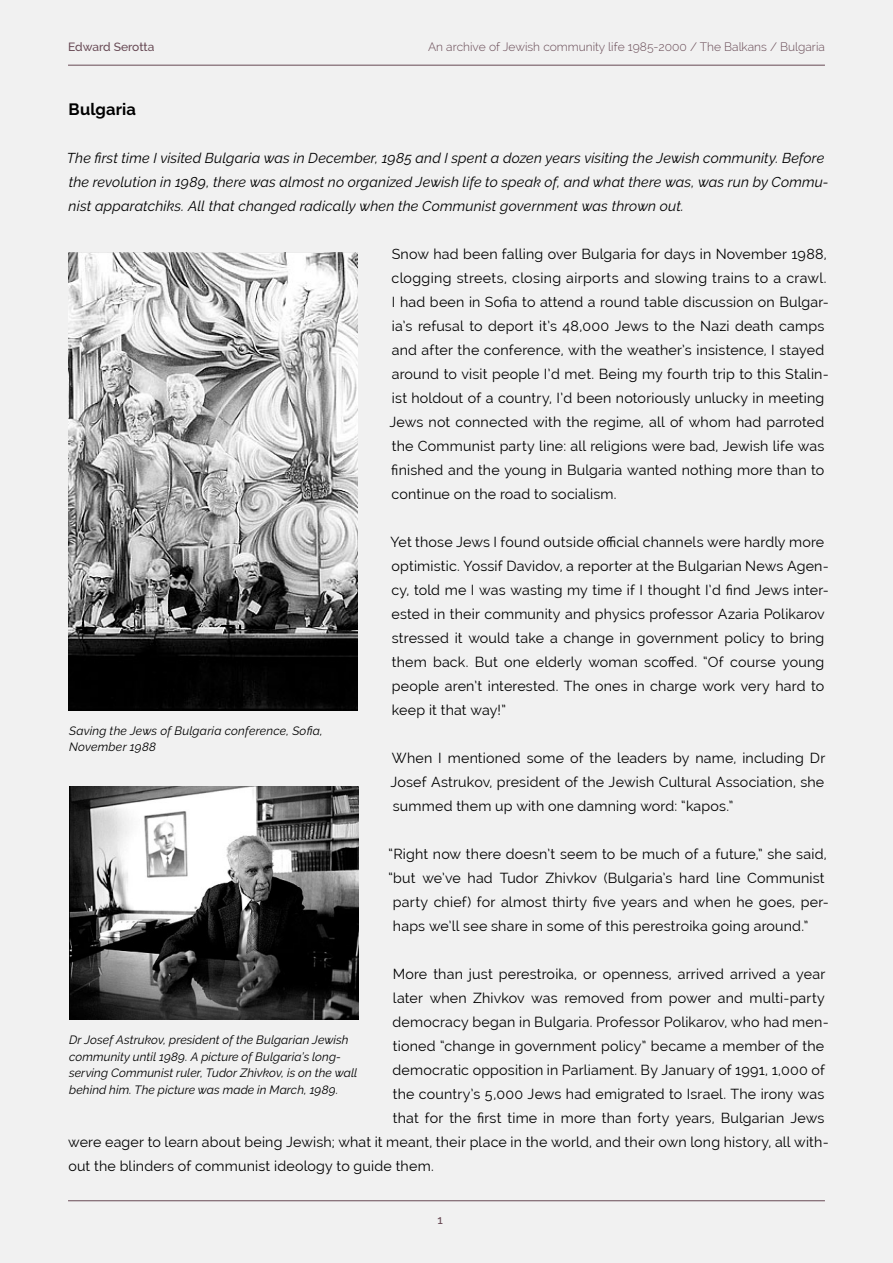
<style>
.page{position:relative;width:893px;height:1263px;background:#f1f1f1}
.page>*{position:absolute;margin:0;border:0;box-sizing:border-box;transform-origin:0 0}
.t1{font:700 16.5px "Raleway";letter-spacing:.005em;color:#000}
.t2{font:14.25px/24px "Raleway";letter-spacing:.015em;color:#000}
.t3{font:italic 14.25px/24px "Raleway";letter-spacing:.01em;color:#000}
.t4{font:italic 12px/16.5px "Raleway";letter-spacing:.01em;color:#000}
.t5{font:300 12px "Raleway";color:#674954}
.t6{font:500 12px "Raleway";letter-spacing:-.005em;color:#674954}
</style>
<div class="page">
<hr style="left:68px;top:65px;width:757px;height:1px;background:#674954">
<hr style="left:68px;top:1200px;width:757px;height:1px;background:#674954">
<img style="left:68px;top:253px;width:289px;height:457px">
<img style="left:69px;top:787px;width:289px;height:232px">
<p class="t6" style="left:68px;top:40px;width:88px">Edward Serotta</p>
<p class="t5" style="left:428px;top:40px;width:398px">An archive of Jewish community life 1985-2000 / The Balkans / Bulgaria</p>
<p class="t1" style="left:69px;top:100px;width:69px">Bulgaria</p>
<p class="t3" style="left:67px;top:146px;width:763px">The first time I visited Bulgaria was in December, 1985 and I spent a dozen years visiting the Jewish community. Before the revolution in 1989, there was almost no organized Jewish life to speak of, and what there was, was run by Commu&shy;nist apparatchiks. All that changed radically when the Communist government was thrown out.</p>
<p class="t2" style="left:389px;top:242px;width:441px">Snow had been falling over Bulgaria for days in November 1988, clogging streets, closing airports and slowing trains to a crawl.<br>I had been in Sofia to attend a round table discussion on Bulgar&shy;ia’s refusal to deport it’s 48,000 Jews to the Nazi death camps and after the conference, with the weather’s insistence, I stayed around to visit people I’d met. Being my fourth trip to this Stalin&shy;ist holdout of a country, I’d been notoriously unlucky in meeting Jews not connected with the regime, all of whom had parroted the Communist party line: all religions were bad, Jewish life was finished and the young in Bulgaria wanted nothing more than to continue on the road to socialism.</p>
<p class="t2" style="left:390px;top:530px;width:440px">Yet those Jews I found outside official channels were hardly more optimistic. Yossif Davidov, a reporter at the Bulgarian News Agen&shy;cy, told me I was wasting my time if I thought I’d find Jews inter&shy;ested in their community and physics professor Azaria Polikarov stressed it would take a change in government policy to bring them back. But one elderly woman scoffed. “Of course young people aren’t interested. The ones in charge work very hard to keep it that way!”</p>
<p class="t2" style="left:390px;top:746px;width:437px;text-align:justify">When I mentioned some of the leaders by name, including Dr Josef Astrukov, president of the Jewish Cultural Association, she summed them up with one damning word: “kapos.”</p>
<p class="t2" style="left:388px;top:842px;width:440px">“Right now there doesn’t seem to be much of a future,” she said,</p>
<p class="t2" style="left:388px;top:866px;width:438px">“but we’ve had Tudor Zhivkov (Bulgaria’s hard line Communist</p>
<p class="t2" style="left:393px;top:890px;width:437px">party chief) for almost thirty five years and when he goes, per-</p>
<p class="t2" style="left:393px;top:914px;width:417px">haps we’ll see share in some of this perestroika going around.”</p>
<p class="t2" style="left:393px;top:962px;width:434px">More than just perestroika, or openness, arrived arrived a year</p>
<p class="t2" style="left:393px;top:986px;width:433px">later when Zhivkov was removed from power and multi-party</p>
<p class="t2" style="left:393px;top:1010px;width:438px">democracy began in Bulgaria. Professor Polikarov, who had men-</p>
<p class="t2" style="left:393px;top:1034px;width:433px">tioned “change in government policy” became a member of the</p>
<p class="t2" style="left:393px;top:1058px;width:434px">democratic opposition in Parliament. By January of 1991, 1,000 of</p>
<p class="t2" style="left:393px;top:1082px;width:433px">the country’s 5,000 Jews had emigrated to Israel. The irony was</p>
<p class="t2" style="left:393px;top:1106px;width:433px">that for the first time in more than forty years, Bulgarian Jews</p>
<p class="t2" style="left:68px;top:1130px;width:762px">were eager to learn about being Jewish; what it meant, their place in the world, and their own long history, all with-</p>
<p class="t2" style="left:68px;top:1154px;width:367px">out the blinders of communist ideology to guide them.</p>
<p class="t4" style="left:69px;top:722px;width:255px">Saving the Jews of Bulgaria conference, Sofia,<br>November 1988</p>
<p class="t4" style="left:69px;top:1032px;width:290px">Dr Josef Astrukov, president of the Bulgarian Jewish community until 1989. A picture of Bulgaria’s long&shy;serving Communist ruler, Tudor Zhivkov, is on the wall behind him. The picture was made in March, 1989.</p>
<p class="t6" style="left:437px;top:1213px;width:7px">1</p>
</div>
